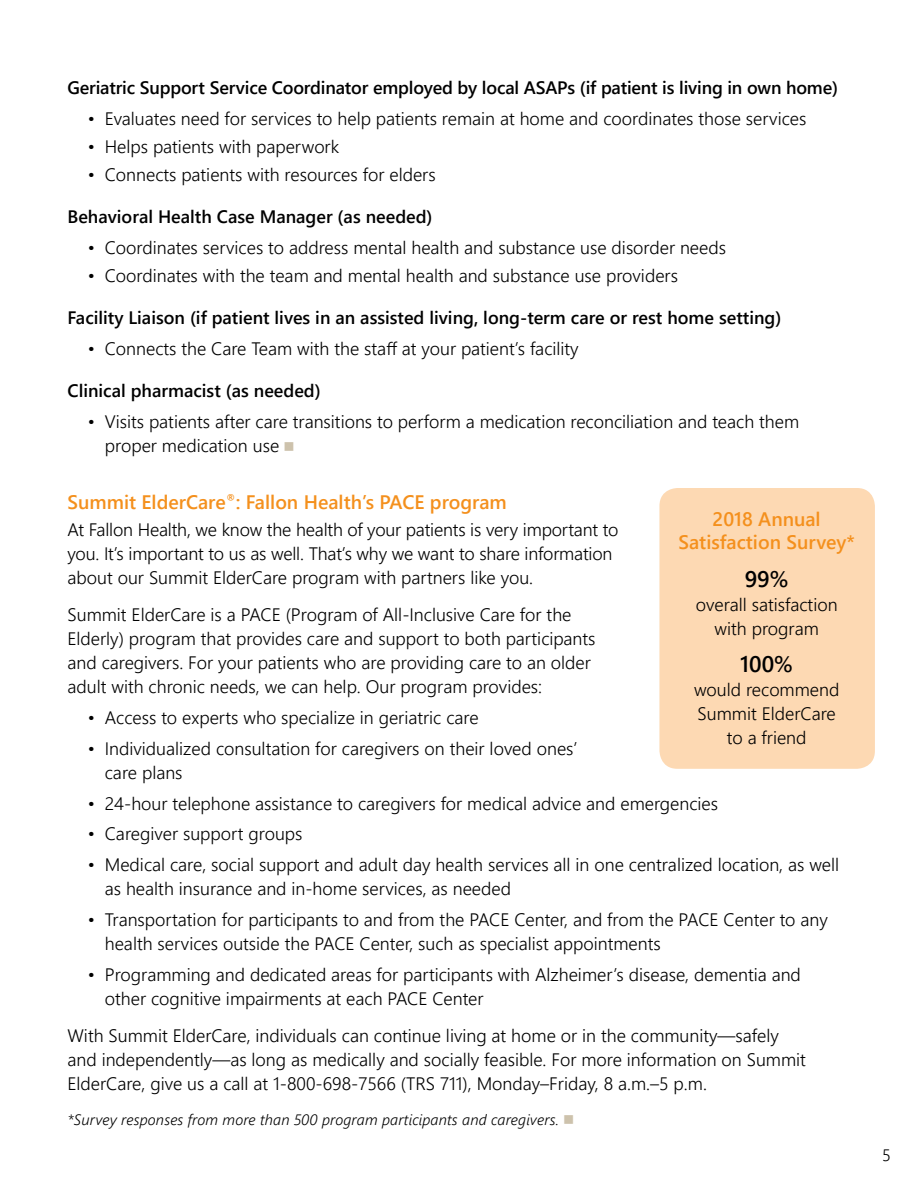
<style>
.page{position:relative;width:918px;height:1188px;background:#fff}
.page>*{position:absolute;margin:0;border:0;box-sizing:border-box;transform-origin:0 0}
.t1{font:22.5px "Webly Sleek UI Semibold";color:#000}
.t2{font:19.5px/23.4px "Webly Sleek UI Semibold";color:#f4901d;text-align:center}
.t3{font:18px/24px "Webly Sleek UI Semilight";color:#000}
.t4{font:18px "Webly Sleek UI Semibold";color:#000}
.t5{font:16.5px "Webly Sleek UI Semilight";color:#000}
.t6{font:italic 15px "Webly Sleek UI Semilight";letter-spacing:.01em;color:#000}
.s1{color:#cdc2ac}
</style>
<div class="page">
<div style="left:659px;top:488px;width:216px;height:281px;background:#fdd9b3;border-radius:18px"></div>
<p class="t4" style="left:68px;top:74px;width:772px">Geriatric Support Service Coordinator employed by local ASAPs (if patient is living in own home)</p>
<p class="t3" style="left:88px;top:106px;width:720px">• Evaluates need for services to help patients remain at home and coordinates those services</p>
<p class="t3" style="left:88px;top:134px;width:253px">• Helps patients with paperwork</p>
<p class="t3" style="left:88px;top:162px;width:350px">• Connects patients with resources for elders</p>
<p class="t4" style="left:68px;top:203px;width:367px">Behavioral Health Case Manager (as needed)</p>
<p class="t3" style="left:88px;top:235px;width:640px">• Coordinates services to address mental health and substance use disorder needs</p>
<p class="t3" style="left:88px;top:263px;width:592px">• Coordinates with the team and mental health and substance use providers</p>
<p class="t4" style="left:68px;top:304px;width:715px">Facility Liaison (if patient lives in an assisted living, long-term care or rest home setting)</p>
<p class="t3" style="left:88px;top:336px;width:492px">• Connects the Care Team with the staff at your patient’s facility</p>
<p class="t4" style="left:68px;top:377px;width:255px">Clinical pharmacist (as needed)</p>
<p class="t3" style="left:105px;top:408px;width:696px;text-indent:-17px">• Visits patients after care transitions to perform a medication reconciliation and teach them proper medication use <span class="s1">■</span></p>
<p class="t2" style="left:68px;top:489px;width:441px">Summit ElderCare<sup>®</sup>: Fallon Health’s PACE program</p>
<p class="t3" style="left:68px;top:517px;width:553px">At Fallon Health, we know the health of your patients is very important to you. It’s important to us as well. That’s why we want to share information about our Summit ElderCare program with partners like you.</p>
<p class="t3" style="left:68px;top:602px;width:530px">Summit ElderCare is a PACE (Program of All-Inclusive Care for the Elderly) program that provides care and support to both participants and caregivers. For your patients who are providing care to an older adult with chronic needs, we can help. Our program provides:</p>
<p class="t3" style="left:88px;top:705px;width:392px">• Access to experts who specialize in geriatric care</p>
<p class="t3" style="left:105px;top:736px;width:474px;text-indent:-17px">• Individualized consultation for caregivers on their loved ones’ care plans</p>
<p class="t3" style="left:88px;top:791px;width:632px">• 24-hour telephone assistance to caregivers for medical advice and emergencies</p>
<p class="t3" style="left:88px;top:821px;width:216px">• Caregiver support groups</p>
<p class="t3" style="left:105px;top:852px;width:736px;text-indent:-17px">• Medical care, social support and adult day health services all in one centralized location, as well as health insurance and in-home services, as needed</p>
<p class="t3" style="left:105px;top:907px;width:725px;text-indent:-17px">• Transportation for participants to and from the PACE Center, and from the PACE Center to any health services outside the PACE Center, such as specialist appointments</p>
<p class="t3" style="left:105px;top:962px;width:698px;text-indent:-17px">• Programming and dedicated areas for participants with Alzheimer’s disease, dementia and other cognitive impairments at each PACE Center</p>
<p class="t3" style="left:68px;top:1023px;width:740px">With Summit ElderCare, individuals can continue living at home or in the community—safely and independently—as long as medically and socially feasible. For more information on Summit<br>ElderCare, give us a call at 1-800-698-7566 (TRS 711), Monday–Friday, 8 a.m.–5 p.m.</p>
<p class="t6" style="left:68px;top:1110px;width:508px">*Survey responses from more than 500 program participants and caregivers. <span class="s1">■</span></p>
<p class="t2" style="left:679px;top:507px;width:178px">2018 Annual<br>Satisfaction Survey*</p>
<p class="t1" style="left:745px;top:562px;width:46px">99%</p>
<p class="t3" style="left:696px;top:592px;width:143px;text-align:center">overall satisfaction with program</p>
<p class="t1" style="left:740px;top:647px;width:54px">100%</p>
<p class="t3" style="left:694px;top:677px;width:147px;text-align:center">would recommend<br>Summit ElderCare to a friend</p>
<p class="t5" style="left:882px;top:1143px;width:10px">5</p>
</div>
